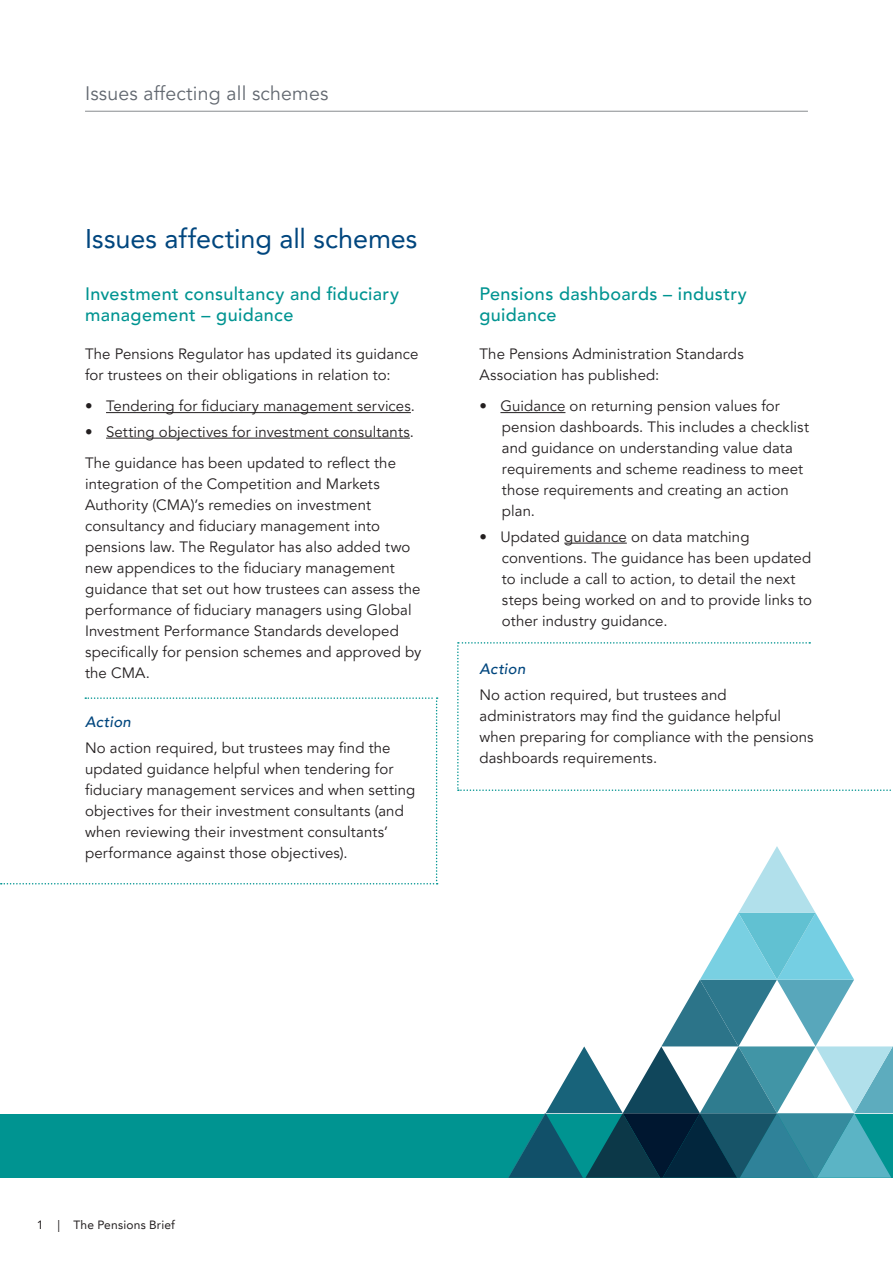
<style>
.page{position:relative;width:893px;height:1263px;background:#fff}
.page>*{position:absolute;margin:0;border:0;box-sizing:border-box;transform-origin:0 0}
.Subhead_L1{font:27px "Avenir LT Pro";letter-spacing:-.005em;color:#00467e}
.Headings_L2_Subhead{font:19.5px "Avenir LT Pro";letter-spacing:.01em;color:#626870}
.Subhead_L2{font:500 18px/21px "Avenir LT Pro";letter-spacing:.02em;color:#009491}
.Body_copy{font:15px/21px "Avenir LT Pro";letter-spacing:.005em;color:#231f20}
.Subhead_L3{font:italic 500 15px "Avenir LT Pro";letter-spacing:.015em;color:#00467e}
.t1{font:12px "Avenir LT Pro";letter-spacing:.015em;color:#231f20}
</style>
<div class="page">
<hr style="left:85px;top:111px;width:723px;height:1px;background:#888c8f">
<svg style="left:457px;top:642px;width:434px;height:149px"></svg>
<svg style="left:1px;top:697px;width:437px;height:187px"></svg>
<div style="left:0;top:1114px;width:893px;height:64px;background:#009491"></div>
<svg style="left:508px;top:846px;width:385px;height:332px"></svg>
<hr style="left:106px;top:412px;width:305px;height:1px;background:#231f20">
<hr style="left:106px;top:438px;width:304px;height:1px;background:#231f20">
<hr style="left:500px;top:412px;width:65px;height:1px;background:#231f20">
<hr style="left:564px;top:543px;width:63px;height:1px;background:#231f20">
<p class="Headings_L2_Subhead" style="left:85px;top:81px;width:245px">Issues affecting all schemes</p>
<p class="Subhead_L1" style="left:85px;top:222px;width:334px">Issues affecting all schemes</p>
<p class="Subhead_L2" style="left:85px;top:283px;width:316px">Investment consultancy and fiduciary management – guidance</p>
<p class="Body_copy" style="left:85px;top:343px;width:335px">The Pensions Regulator has updated its guidance for trustees on their obligations in relation to:</p>
<p class="Body_copy" style="left:85px;top:396px;width:331px">• Tendering for fiduciary management services.</p>
<p class="Body_copy" style="left:85px;top:421px;width:331px">• Setting objectives for investment consultants.</p>
<p class="Body_copy" style="left:85px;top:453px;width:338px">The guidance has been updated to reflect the integration of the Competition and Markets Authority (CMA)’s remedies on investment consultancy and fiduciary management into pensions law. The Regulator has also added two new appendices to the fiduciary management guidance that set out how trustees can assess the performance of fiduciary managers using Global Investment Performance Standards developed specifically for pension schemes and approved by the CMA.</p>
<p class="Subhead_L3" style="left:85px;top:712px;width:47px">Action</p>
<p class="Body_copy" style="left:85px;top:737px;width:332px">No action required, but trustees may find the updated guidance helpful when tendering for fiduciary management services and when setting objectives for their investment consultants (and when reviewing their investment consultants’ performance against those objectives).</p>
<p class="Subhead_L2" style="left:479px;top:283px;width:269px">Pensions dashboards – industry guidance</p>
<p class="Body_copy" style="left:479px;top:343px;width:266px">The Pensions Administration Standards<br>Association has published:</p>
<p class="Body_copy" style="left:502px;top:396px;width:309px;text-indent:-22px">• Guidance on returning pension values for pension dashboards. This includes a checklist and guidance on understanding value data requirements and scheme readiness to meet those requirements and creating an action plan.</p>
<p class="Body_copy" style="left:502px;top:526px;width:312px;text-indent:-22px">• Updated guidance on data matching conventions. The guidance has been updated to include a call to action, to detail the next steps being worked on and to provide links to other industry guidance.</p>
<p class="Subhead_L3" style="left:479px;top:660px;width:47px">Action</p>
<p class="Body_copy" style="left:479px;top:685px;width:336px">No action required, but trustees and administrators may find the guidance helpful when preparing for compliance with the pensions dashboards requirements.</p>
<p class="t1" style="left:37px;top:1217px;width:140px">1 | The Pensions Brief</p>
</div>
